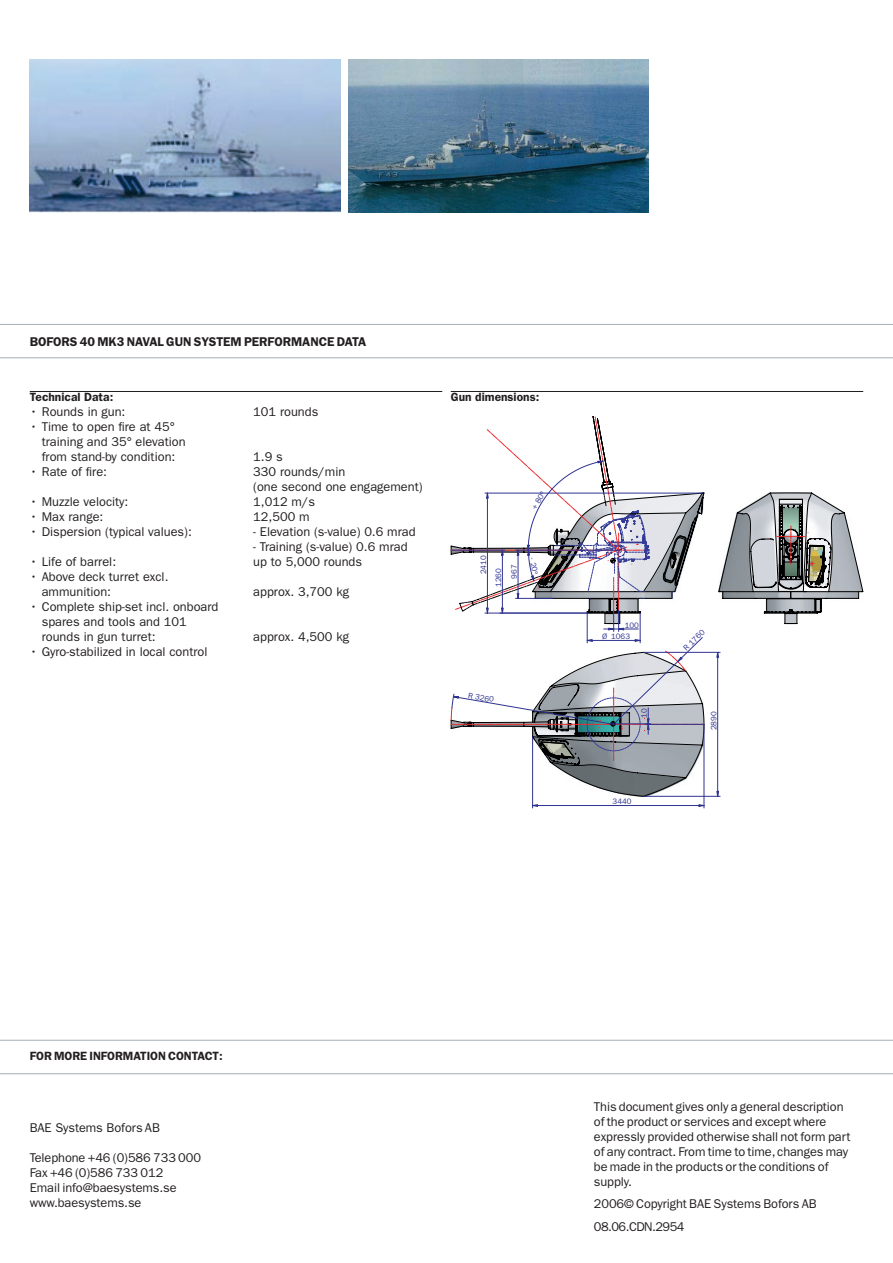
<style>
.page{position:relative;width:893px;height:1263px;background:#fff}
.page>*{position:absolute;margin:0;border:0;box-sizing:border-box;transform-origin:0 0}
.Text{font:12.75px/15px "Franklin Gothic LT";color:#231f20}
.Text_heading{font:600 12.75px "Franklin Gothic LT";letter-spacing:-.005em;color:#231f20}
.Text-2{font:12.75px "Franklin Gothic LT";letter-spacing:-.04em;color:#231f20}
.Text-3{font:600 12px "Franklin Gothic LT";color:#231f20}
.t1{font:7.95px "Franklin Gothic LT";color:#2f3390}
</style>
<div class="page">
<img style="left:349px;top:60px;width:299px;height:152px">
<img style="left:30px;top:60px;width:310px;height:152px">
<hr style="left:0;top:324px;width:893px;height:1px;background:#a4afb7">
<hr style="left:0;top:357px;width:893px;height:1px;background:#a4afb7">
<hr style="left:0;top:1040px;width:893px;height:1px;background:#a4afb7">
<hr style="left:0;top:1073px;width:893px;height:1px;background:#a4afb7">
<hr style="left:30px;top:391px;width:412px;height:1px;background:#231f20">
<hr style="left:451px;top:391px;width:412px;height:1px;background:#231f20">
<svg style="left:451px;top:416px;width:412px;height:392px"></svg>
<p class="Text_heading" style="left:30px;top:334px;width:338px">BOFORS 40 MK3 NAVAL GUN SYSTEM PERFORMANC E DATA</p>
<p class="Text-3" style="left:30px;top:390px;width:85px">TECHNICAL DATA:</p>
<p class="Text" style="left:30px;top:404px;width:97px">• Rounds in gun:</p>
<p class="Text" style="left:253px;top:404px;width:67px">101 rounds</p>
<p class="Text" style="left:30px;top:419px;width:147px">• Time to open fire at 45°</p>
<p class="Text" style="left:42px;top:434px;width:145px">training and 35° elevation</p>
<p class="Text" style="left:42px;top:449px;width:135px">from stand-by condition:</p>
<p class="Text" style="left:253px;top:449px;width:31px">1.9 s</p>
<p class="Text" style="left:30px;top:464px;width:79px">• Rate of fire:</p>
<p class="Text" style="left:253px;top:464px;width:171px">330 rounds/min<br>(one second one engagement)</p>
<p class="Text" style="left:30px;top:494px;width:100px">• Muzzle velocity:</p>
<p class="Text" style="left:253px;top:494px;width:63px">1,012 m/s</p>
<p class="Text" style="left:30px;top:509px;width:75px">• Max range:</p>
<p class="Text" style="left:253px;top:509px;width:58px">12,500 m</p>
<p class="Text" style="left:30px;top:524px;width:164px">• Dispersion (typical values):</p>
<p class="Text" style="left:253px;top:524px;width:164px">- Elevation (s-value) 0.6 mrad</p>
<p class="Text" style="left:253px;top:539px;width:156px">- Training (s-value) 0.6 mrad</p>
<p class="Text" style="left:30px;top:554px;width:88px">• Life of barrel:</p>
<p class="Text" style="left:253px;top:554px;width:110px">up to 5,000 rounds</p>
<p class="Text" style="left:42px;top:569px;width:128px;text-indent:-12px">• Above deck turret excl. ammunition:</p>
<p class="Text" style="left:253px;top:584px;width:97px">approx. 3,700 kg</p>
<p class="Text" style="left:30px;top:599px;width:190px">• Complete ship-set incl. onboard</p>
<p class="Text" style="left:42px;top:614px;width:147px">spares and tools and 101</p>
<p class="Text" style="left:42px;top:629px;width:115px">rounds in gun turret:</p>
<p class="Text" style="left:253px;top:629px;width:97px">approx. 4,500 kg</p>
<p class="Text" style="left:30px;top:644px;width:179px">• Gyro-stabilized in local control</p>
<p class="Text-3" style="left:451px;top:390px;width:90px">GUN DIMENSIONS:</p>
<p class="t1" style="left:530px;top:506px;width:21px;rotate:-60deg">+ 80º</p>
<p class="t1" style="left:479px;top:574px;width:20px;rotate:-90deg">2410</p>
<p class="t1" style="left:537px;top:557px;width:18px;rotate:80deg">- 20º</p>
<p class="t1" style="left:509px;top:579px;width:16px;rotate:-90deg">967</p>
<p class="t1" style="left:494px;top:587px;width:20px;rotate:-90deg">1260</p>
<p class="t1" style="left:469px;top:691px;width:28px;rotate:10deg">R 3260</p>
<p class="t1" style="left:625px;top:620px;width:16px">100</p>
<p class="t1" style="left:602px;top:632px;width:30px">Ø 1063</p>
<p class="t1" style="left:640px;top:718px;width:11px;rotate:-90deg">10</p>
<p class="t1" style="left:613px;top:797px;width:20px">3440</p>
<p class="t1" style="left:681px;top:646px;width:28px;rotate:-44deg">R 1760</p>
<p class="t1" style="left:709px;top:730px;width:20px;rotate:-90deg">2890</p>
<p class="Text-3" style="left:30px;top:1049px;width:94px">FOR MORE INFORMATI</p>
<p class="Text-3" style="left:150px;top:1049px;width:74px">ON CONTACT:</p>
<p class="Text" style="left:30px;top:1120px;width:132px">BAE Systems Bofors AB</p>
<p class="Text" style="left:30px;top:1150px;width:173px">Telephone +46 (0)586 733 000<br>Fax +46 (0)586 733 012<br>Email info@baesystems.se</p>
<p class="Text" style="left:30px;top:1195px;width:113px">www.baesystems.se</p>
<p class="Text" style="left:594px;top:1099px;width:258px">This document gives only a general description of the product or services and except where expressly provided otherwise shall not form part of any contract. From time to time, changes may be made in the products or the conditions of supply.</p>
<p class="Text" style="left:594px;top:1197px;width:224px">2006© Copyright BAE Systems Bofors AB</p>
<p class="Text-2" style="left:594px;top:1219px;width:92px">08.06.CDN.2954</p>
</div>
